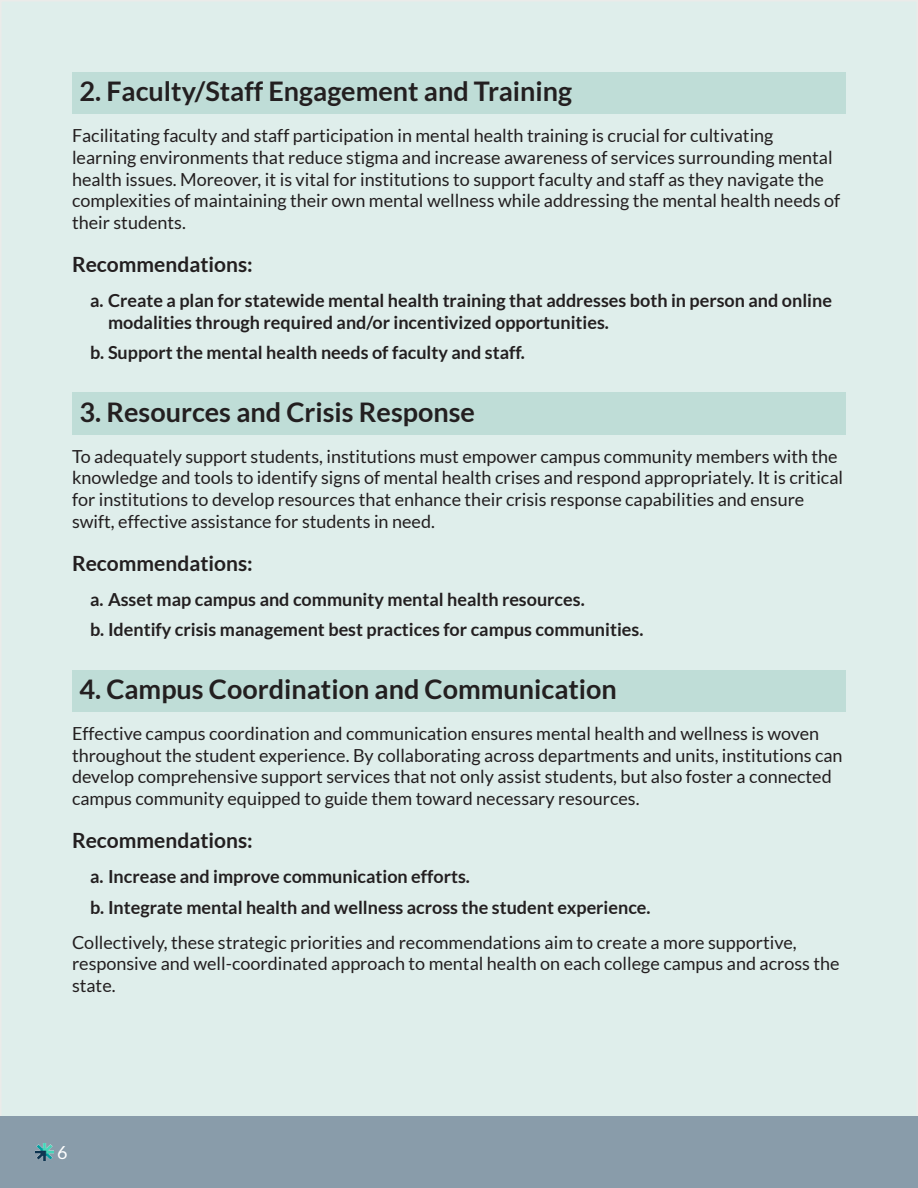
<style>
.page{position:relative;width:918px;height:1188px;background:#fff}
.page>*{position:absolute;margin:0;border:0;box-sizing:border-box;transform-origin:0 0}
.Priority{font:700 27px "Lato";color:#231f20}
.Recommendations__Word{font:700 21px "Lato";color:#231f20}
.New_Paragraph{font:18px/21.6px "Lato";color:#231f20}
.t1{font:700 18px/21.6px "Lato";color:#231f20}
.t2{font:18px "Lato";color:#fff}
</style>
<div class="page">
<div style="left:0;top:0;width:918px;height:1188px;background:#dfeeeb;border:2px solid #d8d8d4"></div>
<div style="left:0;top:1116px;width:918px;height:72px;background:#899caa"></div>
<img style="left:36px;top:1143px;width:18px;height:18px">
<div style="left:72px;top:72px;width:774px;height:42px;background:#bfddd7"></div>
<div style="left:72px;top:392px;width:774px;height:42px;background:#bfddd7"></div>
<div style="left:72px;top:670px;width:774px;height:42px;background:#bfddd7"></div>
<p class="Priority" style="left:80px;top:76px;width:494px">2. Faculty/Staff Engagement and Training</p>
<p class="New_Paragraph" style="left:72px;top:125px;width:770px">Facilitating faculty and staff participation in mental health training is crucial for cultivating learning environments that reduce stigma and increase awareness of services surrounding mental health issues. Moreover, it is vital for institutions to support faculty and staff as they navigate the complexities of maintaining their own mental wellness while addressing the mental health needs of their students.</p>
<p class="Recommendations__Word" style="left:72px;top:252px;width:182px">Recommendations:</p>
<p class="t1" style="left:108px;top:289px;width:725px;text-indent:-18px">a. Create a plan for statewide mental health training that addresses both in person and online modalities through required and/or incentivized opportunities.</p>
<p class="t1" style="left:90px;top:342px;width:436px">b. Support the mental health needs of faculty and staff.</p>
<p class="Priority" style="left:80px;top:396px;width:397px">3. Resources and Crisis Response</p>
<p class="New_Paragraph" style="left:72px;top:445px;width:773px">To adequately support students, institutions must empower campus community members with the knowledge and tools to identify signs of mental health crises and respond appropriately. It is critical for institutions to develop resources that enhance their crisis response capabilities and ensure swift, effective assistance for students in need.</p>
<p class="Recommendations__Word" style="left:72px;top:551px;width:182px">Recommendations:</p>
<p class="t1" style="left:90px;top:588px;width:496px">a. Asset map campus and community mental health resources.</p>
<p class="t1" style="left:90px;top:619px;width:555px">b. Identify crisis management best practices for campus communities.</p>
<p class="Priority" style="left:80px;top:674px;width:539px">4. Campus Coordination and Communication</p>
<p class="New_Paragraph" style="left:72px;top:723px;width:772px">Effective campus coordination and communication ensures mental health and wellness is woven throughout the student experience. By collaborating across departments and units, institutions can develop comprehensive support services that not only assist students, but also foster a connected campus community equipped to guide them toward necessary resources.</p>
<p class="Recommendations__Word" style="left:72px;top:828px;width:182px">Recommendations:</p>
<p class="t1" style="left:90px;top:865px;width:381px">a. Increase and improve communication efforts.</p>
<p class="t1" style="left:90px;top:896px;width:562px">b. Integrate mental health and wellness across the student experience.</p>
<p class="New_Paragraph" style="left:72px;top:931px;width:769px">Collectively, these strategic priorities and recommendations aim to create a more supportive, responsive and well-coordinated approach to mental health on each college campus and across the state.</p>
<p class="t2" style="left:57px;top:1143px;width:12px">6</p>
</div>
